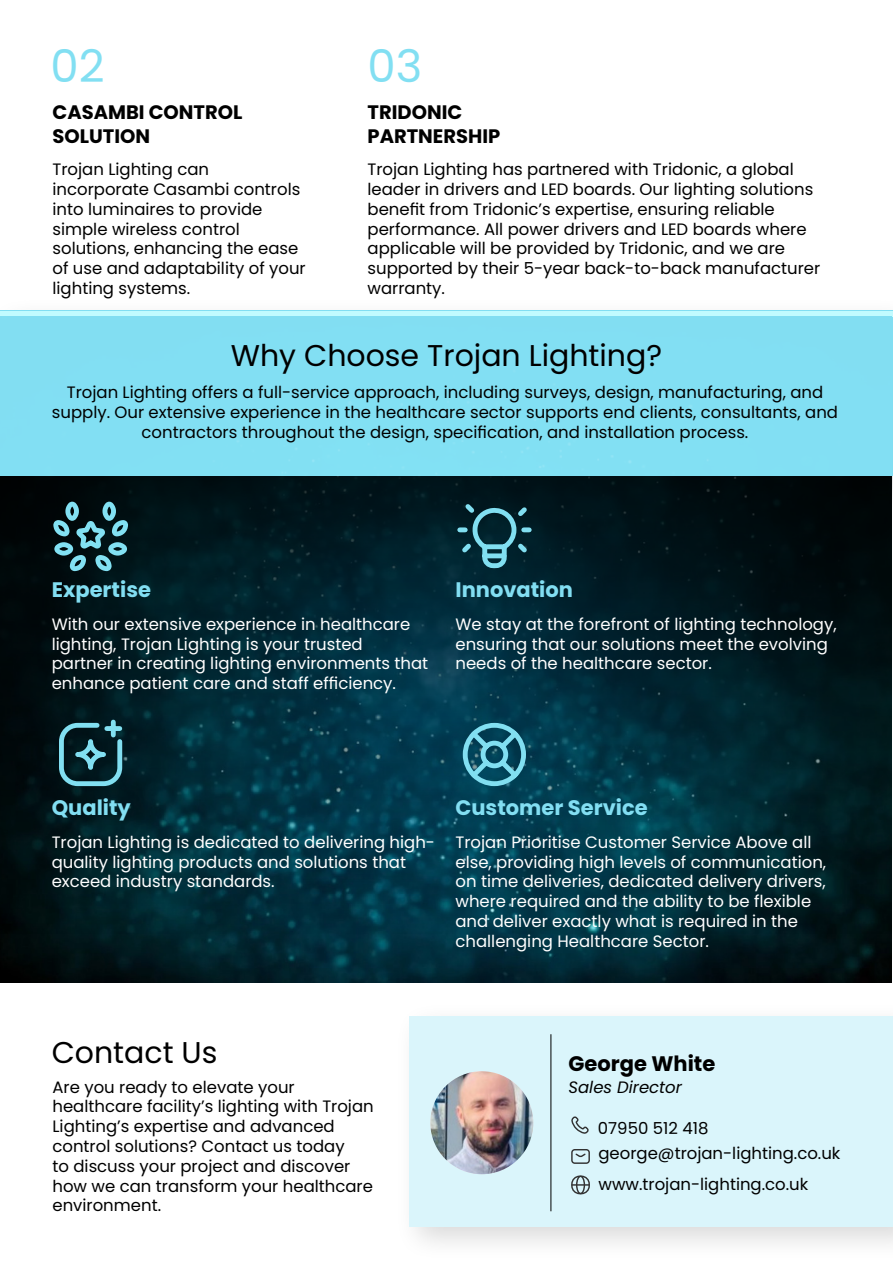
<style>
.page{position:relative;width:893px;height:1263px;background:#fff}
.page>*{position:absolute;margin:0;border:0;box-sizing:border-box;transform-origin:0 0}
.t1{font:45px "Poppins";color:#82dff2}
.t2{font:30px "Poppins";color:#000}
.t3{font:700 21px "Poppins";color:#82def2}
.t4{font:700 21px "Poppins";color:#000}
.t5{font:700 19.5px/23.4px "Poppins";color:#000}
.t6{font:16.5px/19.8px "Poppins";color:#000}
.t7{font:16.5px/19.8px "Poppins";color:#fff}
.t8{font:italic 16.5px "Poppins";color:#000}
</style>
<div class="page">
<div style="left:394px;top:1001px;width:499px;height:261px;background:#000;opacity:.15"></div>
<div style="left:409px;top:1016px;width:484px;height:210px;background:#daf5fb"></div>
<img style="left:0;top:933px;width:892px;height:50px">
<svg style="left:0;top:512px;width:892px;height:421px;background:#002530"></svg>
<div style="left:0;top:296px;width:893px;height:216px;background:#000;opacity:.15"></div>
<div style="left:0;top:311px;width:892px;height:165px;background:#82def2"></div>
<svg style="left:53px;top:502px;width:75px;height:69px;background:#2c555d"></svg>
<svg style="left:57px;top:717px;width:68px;height:71px;background:#234e57"></svg>
<svg style="left:455px;top:500px;width:78px;height:70px;background:#1b4753"></svg>
<svg style="left:460px;top:720px;width:68px;height:68px;background:#2b7488"></svg>
<img style="left:430px;top:1071px;width:103px;height:103px;border-radius:51px">
<svg style="left:571px;top:1116px;width:18px;height:18px"></svg>
<svg style="left:575px;top:1153px;width:11px;height:5px"></svg>
<div style="left:571px;top:1149px;width:19px;height:15px;border:1px solid #323232;border-radius:3px"></div>
<div style="left:576px;top:1175px;width:9px;height:19px;border:1px solid #323232;border-radius:50%"></div>
<svg style="left:573px;top:1184px;width:15px;height:2px"></svg>
<div style="left:571px;top:1175px;width:19px;height:19px;border:1px solid #323232;border-radius:8px"></div>
<hr style="left:551px;top:1034px;width:1px;height:177px;background:#000">
<p class="t1" style="left:50px;top:40px;width:56px">02</p>
<p class="t1" style="left:367px;top:40px;width:56px">03</p>
<p class="t5" style="left:52px;top:101px;width:191px">CASAMBI CONTROL<br>SOLUTION</p>
<p class="t6" style="left:52px;top:160px;width:255px">Trojan Lighting can incorporate Casambi controls into luminaires to provide simple wireless control solutions, enhancing the ease of use and adaptability of your lighting systems.</p>
<p class="t5" style="left:368px;top:101px;width:134px">TRIDONIC<br>PARTNERSHIP</p>
<p class="t6" style="left:368px;top:160px;width:454px">Trojan Lighting has partnered with Tridonic, a global leader in drivers and LED boards. Our lighting solutions benefit from Tridonic’s expertise, ensuring reliable performance. All power drivers and LED boards where applicable will be provided by Tridonic, and we are supported by their 5-year back-to-back manufacturer warranty.</p>
<p class="t2" style="left:231px;top:338px;width:433px">Why Choose Trojan Lighting?</p>
<p class="t6" style="left:52px;top:383px;width:788px;text-align:center">Trojan Lighting offers a full-service approach, including surveys, design, manufacturing, and supply. Our extensive experience in the healthcare sector supports end clients, consultants, and contractors throughout the design, specification, and installation process.</p>
<p class="t3" style="left:52px;top:578px;width:101px">Expertise</p>
<p class="t7" style="left:52px;top:614px;width:378px">With our extensive experience in healthcare lighting, Trojan Lighting is your trusted partner in creating lighting environments that enhance patient care and staff efficiency.</p>
<p class="t3" style="left:455px;top:578px;width:119px">Innovation</p>
<p class="t7" style="left:455px;top:614px;width:383px">We stay at the forefront of lighting technology, ensuring that our solutions meet the evolving needs of the healthcare sector.</p>
<p class="t3" style="left:52px;top:796px;width:81px">Quality</p>
<p class="t3" style="left:455px;top:796px;width:194px">Customer Service</p>
<p class="t7" style="left:52px;top:832px;width:385px">Trojan Lighting is dedicated to delivering high&shy;quality lighting products and solutions that exceed industry standards.</p>
<p class="t7" style="left:455px;top:832px;width:372px">Trojan Prioritise Customer Service Above all else, providing high levels of communication, on time deliveries, dedicated delivery drivers, where required and the ability to be flexible and deliver exactly what is required in the challenging Healthcare Sector.</p>
<p class="t2" style="left:52px;top:1035px;width:167px">Contact Us</p>
<p class="t6" style="left:52px;top:1077px;width:323px">Are you ready to elevate your healthcare facility’s lighting with Trojan Lighting’s expertise and advanced control solutions? Contact us today<br>to discuss your project and discover how we can transform your healthcare environment.</p>
<p class="t4" style="left:568px;top:1051px;width:148px">George White</p>
<p class="t8" style="left:568px;top:1077px;width:115px">Sales Director</p>
<p class="t6" style="left:598px;top:1118px;width:112px">07950 512 418</p>
<p class="t6" style="left:598px;top:1143px;width:243px">george@trojan-lighting.co.uk</p>
<p class="t6" style="left:598px;top:1175px;width:211px">www.trojan-lighting.co.uk</p>
</div>
